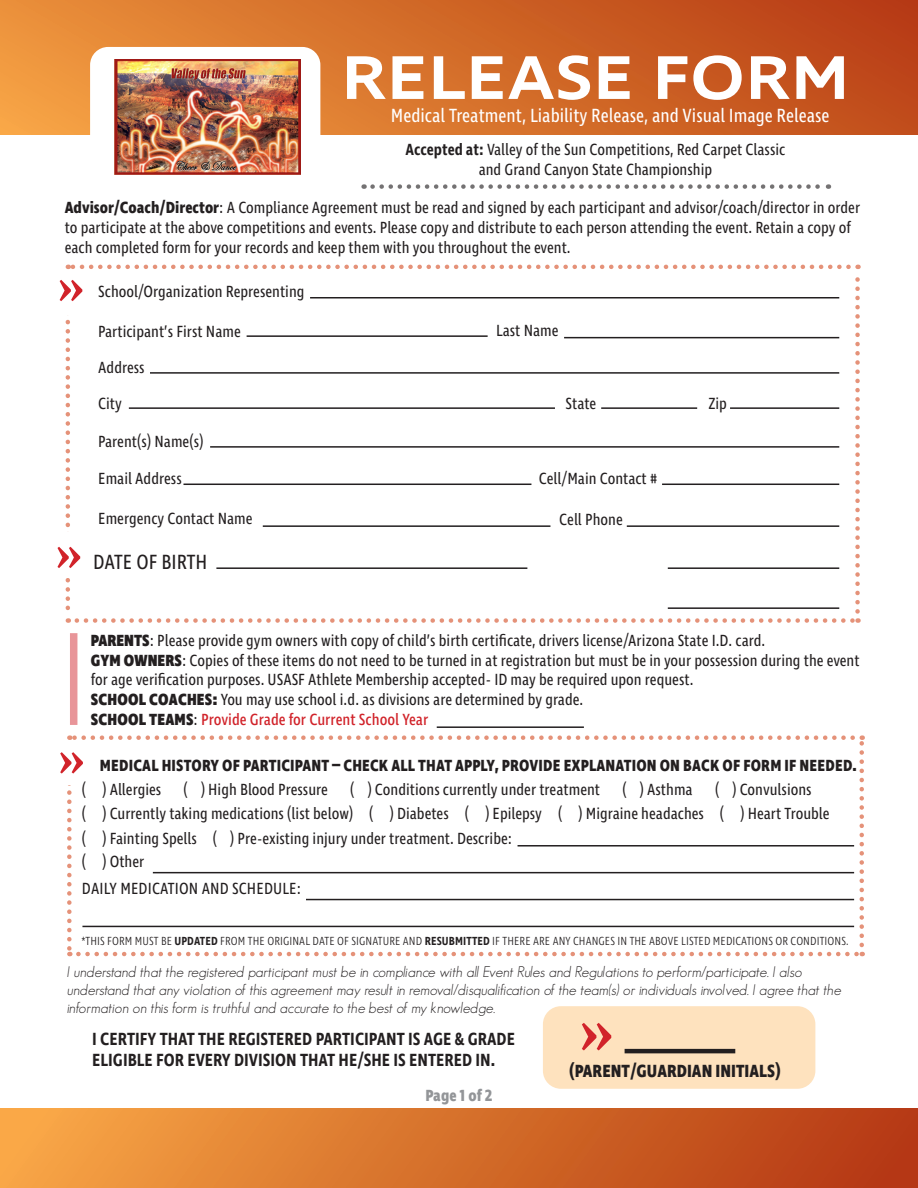
<style>
.page{position:relative;width:918px;height:1188px;background:#fff}
.page>*{position:absolute;margin:0;border:0;box-sizing:border-box;transform-origin:0 0}
.t1{font:700 66px "Caladea";color:#d1232a}
.t2{font:600 63px "Ingra Wd";color:#fff}
.t3{font:700 51px "Caladea";color:#d1232a}
.t4{font:21px "Ingra Cd";color:#231f20}
.t5{font:19.5px "Ingra Cd";color:#fff}
.t6{font:600 18px/21.6px "Ingra Cd";color:#231f20}
.t7{font:700 18px "Ingra Cd";color:#231f20}
.t8{font:16.5px/19.8px "Ingra Cd";color:#231f20}
.t9{font:700 16.5px "Ingra Cd";letter-spacing:.01em;color:#231f20}
.t10{font:16.5px "Ingra Cd";color:#d1232a}
.t11{font:700 16.5px "Ingra Cd";color:#939598}
.t12{font:italic 300 15px/18px "Geosans";color:#231f20}
.t13{font:300 12px "Ingra Cd";letter-spacing:.01em;color:#231f20}
.s1{font-weight:600}
.s2{font-weight:700}
.s3{font-weight:800}
.s4{font-weight:800;color:#231f20}
.s5{color:#231f20}
</style>
<div class="page">
<div style="left:543px;top:1006px;width:272px;height:83px;background:#fee2be;border-radius:18px"></div>
<div style="left:0;top:0;width:918px;height:134px;background:linear-gradient(to right,#ed963e,#bb4317)"></div>
<svg style="left:66px;top:315px;width:4px;height:308px"></svg>
<svg style="left:77px;top:618px;width:782px;height:5px"></svg>
<svg style="left:855px;top:265px;width:5px;height:346px"></svg>
<svg style="left:68px;top:265px;width:781px;height:4px"></svg>
<svg style="left:67px;top:785px;width:5px;height:171px"></svg>
<svg style="left:78px;top:952px;width:785px;height:4px"></svg>
<svg style="left:860px;top:735px;width:4px;height:210px"></svg>
<svg style="left:69px;top:735px;width:784px;height:5px"></svg>
<svg style="left:373px;top:184px;width:456px;height:5px"></svg>
<div style="left:0;top:1109px;width:918px;height:79px;background:linear-gradient(to right,#f9a846,#b33511)"></div>
<hr style="left:625px;top:1049px;width:110px;height:4px;background:#231f20">
<div style="left:42px;top:532px;width:58px;height:45px;background:#fff"></div>
<div style="left:70px;top:633px;width:7px;height:92px;background:#e89599"></div>
<hr style="left:216px;top:567px;width:311px;height:2px;background:#231f20">
<hr style="left:310px;top:297px;width:529px;height:1px;background:#231f20">
<hr style="left:247px;top:335px;width:241px;height:2px;background:#231f20">
<hr style="left:263px;top:525px;width:287px;height:2px;background:#231f20">
<hr style="left:627px;top:525px;width:212px;height:2px;background:#231f20">
<hr style="left:150px;top:372px;width:689px;height:2px;background:#231f20">
<hr style="left:129px;top:407px;width:426px;height:2px;background:#231f20">
<hr style="left:210px;top:446px;width:629px;height:2px;background:#231f20">
<hr style="left:183px;top:484px;width:348px;height:1px;background:#231f20">
<hr style="left:662px;top:484px;width:177px;height:1px;background:#231f20">
<hr style="left:564px;top:337px;width:275px;height:1px;background:#231f20">
<hr style="left:601px;top:407px;width:96px;height:2px;background:#231f20">
<hr style="left:730px;top:407px;width:109px;height:2px;background:#231f20">
<hr style="left:668px;top:567px;width:171px;height:2px;background:#231f20">
<hr style="left:668px;top:607px;width:171px;height:2px;background:#231f20">
<hr style="left:437px;top:726px;width:147px;height:2px;background:#231f20">
<hr style="left:518px;top:845px;width:336px;height:2px;background:#231f20">
<hr style="left:153px;top:872px;width:701px;height:1px;background:#231f20">
<hr style="left:306px;top:899px;width:548px;height:1px;background:#231f20">
<hr style="left:82px;top:926px;width:772px;height:1px;background:#231f20">
<div style="left:90px;top:47px;width:230px;height:128px;background:#fff;border-radius:18px"></div>
<img style="left:115px;top:59px;width:186px;height:116px">
<p class="t2" style="left:341px;top:39px;width:510px">RELEASE FORM</p>
<p class="t5" style="left:391px;top:103px;width:440px">Medical Treatment, Liability Release, and Visual Image Release</p>
<p class="t8" style="left:406px;top:141px;width:381px;text-align:center"><span class="s1">Accepted at:</span> Valley of the Sun Competitions, Red Carpet Classic and Grand Canyon State Championship</p>
<p class="t8" style="left:65px;top:198px;width:797px"><span class="s2">Advisor/Coach/Director</span>: A Compliance Agreement must be read and signed by each participant and advisor/coach/director in order to participate at the above competitions and events. Please copy and distribute to each person attending the event. Retain a copy of each completed form for your records and keep them with you throughout the event.</p>
<p class="t3" style="left:58px;top:255px;width:28px">»</p>
<p class="t3" style="left:56px;top:522px;width:28px">»</p>
<p class="t8" style="left:98px;top:283px;width:208px">School/Organization Representing</p>
<p class="t8" style="left:98px;top:322px;width:144px">Participant’s First Name</p>
<p class="t8" style="left:496px;top:321px;width:64px">Last Name</p>
<p class="t8" style="left:98px;top:359px;width:48px">Address</p>
<p class="t8" style="left:98px;top:395px;width:25px">City</p>
<p class="t8" style="left:566px;top:395px;width:32px">State</p>
<p class="t8" style="left:708px;top:395px;width:20px">Zip</p>
<p class="t8" style="left:98px;top:432px;width:107px">Parent(s) Name(s)</p>
<p class="t8" style="left:98px;top:469px;width:85px">Email Address</p>
<p class="t8" style="left:539px;top:469px;width:120px">Cell/Main Contact #</p>
<p class="t8" style="left:98px;top:509px;width:156px">Emergency Contact Name</p>
<p class="t8" style="left:559px;top:511px;width:65px">Cell Phone</p>
<p class="t4" style="left:93px;top:549px;width:116px">DATE OF BIRTH</p>
<p class="t8" style="left:91px;top:631px;width:676px"><span class="s3">PARENTS</span>: Please provide gym owners with copy of child’s birth certificate, drivers license/Arizona State I.D. card.</p>
<p class="t8" style="left:91px;top:651px;width:770px"><span class="s3">GYM OWNERS</span>: Copies of these items do not need to be turned in at registration but must be in your possession during the event for age verification purposes. USASF Athlete Membership accepted- ID may be required upon request.</p>
<p class="t8" style="left:91px;top:690px;width:494px"><span class="s3">SCHOOL COACHES:</span> You may use school i.d. as divisions are determined by grade.</p>
<p class="t10" style="left:91px;top:709px;width:339px"><span class="s4">SCHOOL TEAMS</span><span class="s5">:</span> Provide Grade for Current School Year</p>
<p class="t9" style="left:100px;top:755px;width:759px">MEDICAL HISTORY OF PARTICIPANT – CHECK ALL THAT APPLY, PROVIDE EXPLANATION ON BACK OF FORM IF NEEDED.</p>
<p class="t8" style="left:82px;top:781px;width:81px">( ) Allergies</p>
<p class="t8" style="left:184px;top:781px;width:146px">( ) High Blood Pressure</p>
<p class="t8" style="left:350px;top:781px;width:251px">( ) Conditions currently under treatment</p>
<p class="t8" style="left:623px;top:781px;width:72px">( ) Asthma</p>
<p class="t8" style="left:715px;top:781px;width:98px">( ) Convulsions</p>
<p class="t8" style="left:82px;top:805px;width:749px">( ) Currently taking medications (list below) ( ) Diabetes ( ) Epilepsy ( ) Migraine headaches ( ) Heart Trouble</p>
<p class="t8" style="left:82px;top:829px;width:432px">( ) Fainting Spells ( ) Pre-existing injury under treatment. Describe:</p>
<p class="t8" style="left:82px;top:852px;width:64px">( ) Other</p>
<p class="t8" style="left:82px;top:880px;width:221px">DAILY MEDICATION AND SCHEDULE:</p>
<p class="t3" style="left:58px;top:727px;width:28px">»</p>
<p class="t13" style="left:81px;top:934px;width:769px">*THIS FORM MUST BE <span class="s1">UPDATED</span> FROM THE ORIGINAL DATE OF SIGNATURE AND <span class="s1">RESUBMITTED</span> IF THERE ARE ANY CHANGES IN THE ABOVE LISTED MEDICATIONS OR CONDITIONS.</p>
<p class="t12" style="left:67px;top:963px;width:776px">I understand that the registered participant must be in compliance with all Event Rules and Regulations to perform/participate. I also understand that any violation of this agreement may result in removal/disqualification of the team(s) or individuals involved. I agree that the information on this form is truthful and accurate to the best of my knowledge.</p>
<p class="t6" style="left:92px;top:1029px;width:424px">I CERTIFY THAT THE REGISTERED PARTICIPANT IS AGE &amp; GRADE<br>ELIGIBLE FOR EVERY DIVISION THAT HE/SHE IS ENTERED IN.</p>
<p class="t11" style="left:425px;top:1085px;width:69px">Page 1 of 2</p>
<p class="t1" style="left:579px;top:990px;width:36px">»</p>
<p class="t7" style="left:569px;top:1060px;width:212px">(PARENT/GUARDIAN INITIALS)</p>
</div>
